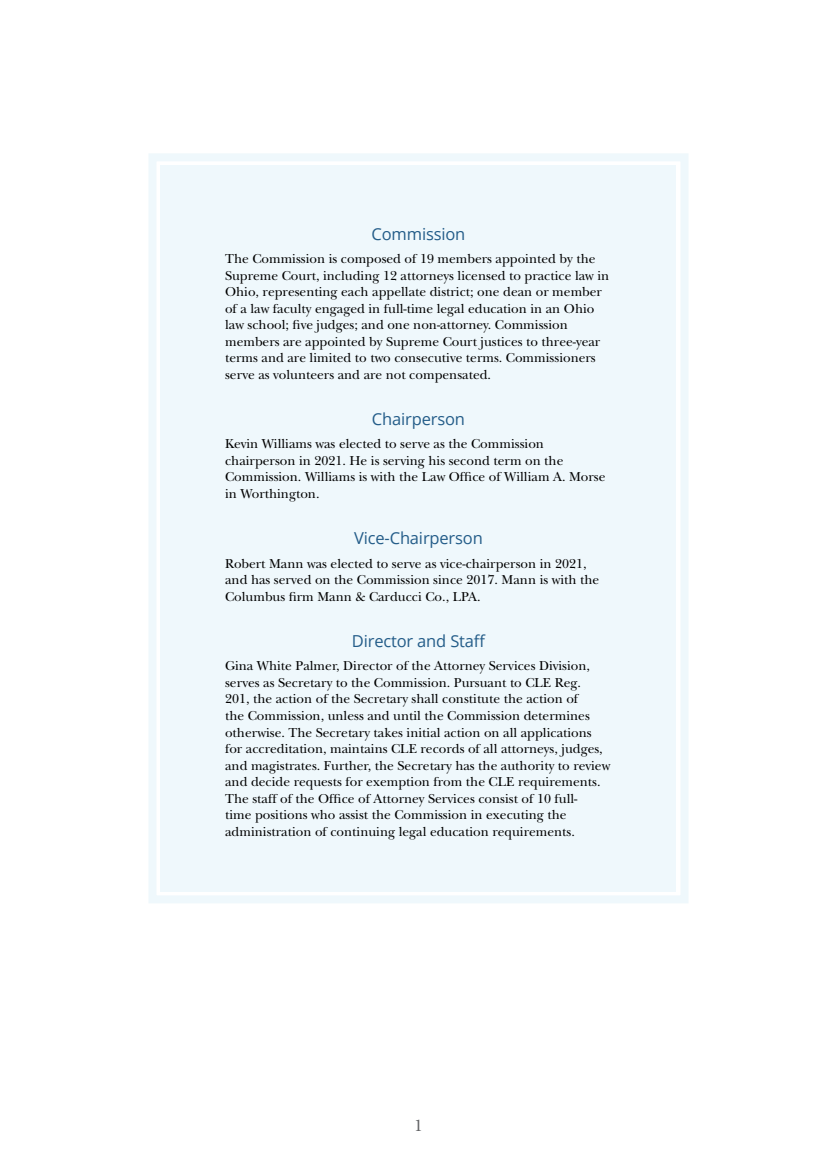
<style>
.page{position:relative;width:837px;height:1175px;background:#fff}
.page>*{position:absolute;margin:0;border:0;box-sizing:border-box;transform-origin:0 0}
.t1{font:18px "Minion Pro";color:#636466}
.t2{font:16.5px "Open Sans";letter-spacing:-.01em;color:#245d89}
._1st_Para{font:13.5px/16.5px "New Baskerville Std";color:#000}
</style>
<div class="page">
<div style="left:149px;top:153px;width:539px;height:750px;background:#eff8fc"></div>
<div style="left:165px;top:169px;width:507px;height:718px;border:8px solid #eff8fc"></div>
<p class="t2" style="left:372px;top:222px;width:95px">Commission</p>
<p class="_1st_Para" style="left:225px;top:250px;width:386px">The Commission is composed of 19 members appointed by the Supreme Court, including 12 attorneys licensed to practice law in Ohio, representing each appellate district; one dean or member of a law faculty engaged in full-time legal education in an Ohio law school; five judges; and one non-attorney. Commission members are appointed by Supreme Court justices to three-year terms and are limited to two consecutive terms. Commissioners serve as volunteers and are not compensated.</p>
<p class="t2" style="left:372px;top:408px;width:95px">Chairperson</p>
<p class="_1st_Para" style="left:225px;top:436px;width:382px">Kevin Williams was elected to serve as the Commission chairperson in 2021. He is serving his second term on the Commission. Williams is with the Law Office of William A. Morse in Worthington.</p>
<p class="t2" style="left:354px;top:527px;width:130px">Vice-Chairperson</p>
<p class="_1st_Para" style="left:225px;top:555px;width:376px">Robert Mann was elected to serve as vice-chairperson in 2021, and has served on the Commission since 2017. Mann is with the<br>Columbus firm Mann &amp; Carducci Co., LPA.</p>
<p class="t2" style="left:352px;top:630px;width:135px">Director and Staff</p>
<p class="_1st_Para" style="left:225px;top:658px;width:387px">Gina White Palmer, Director of the Attorney Services Division, serves as Secretary to the Commission. Pursuant to CLE Reg.<br>201, the action of the Secretary shall constitute the action of<br>the Commission, unless and until the Commission determines otherwise. The Secretary takes initial action on all applications for accreditation, maintains CLE records of all attorneys, judges, and magistrates. Further, the Secretary has the authority to review and decide requests for exemption from the CLE requirements.<br>The staff of the Office of Attorney Services consist of 10 full-<br>time positions who assist the Commission in executing the administration of continuing legal education requirements.</p>
<h1 class="t1" style="left:414px;top:1113px;width:10px">1</h1>
</div>
